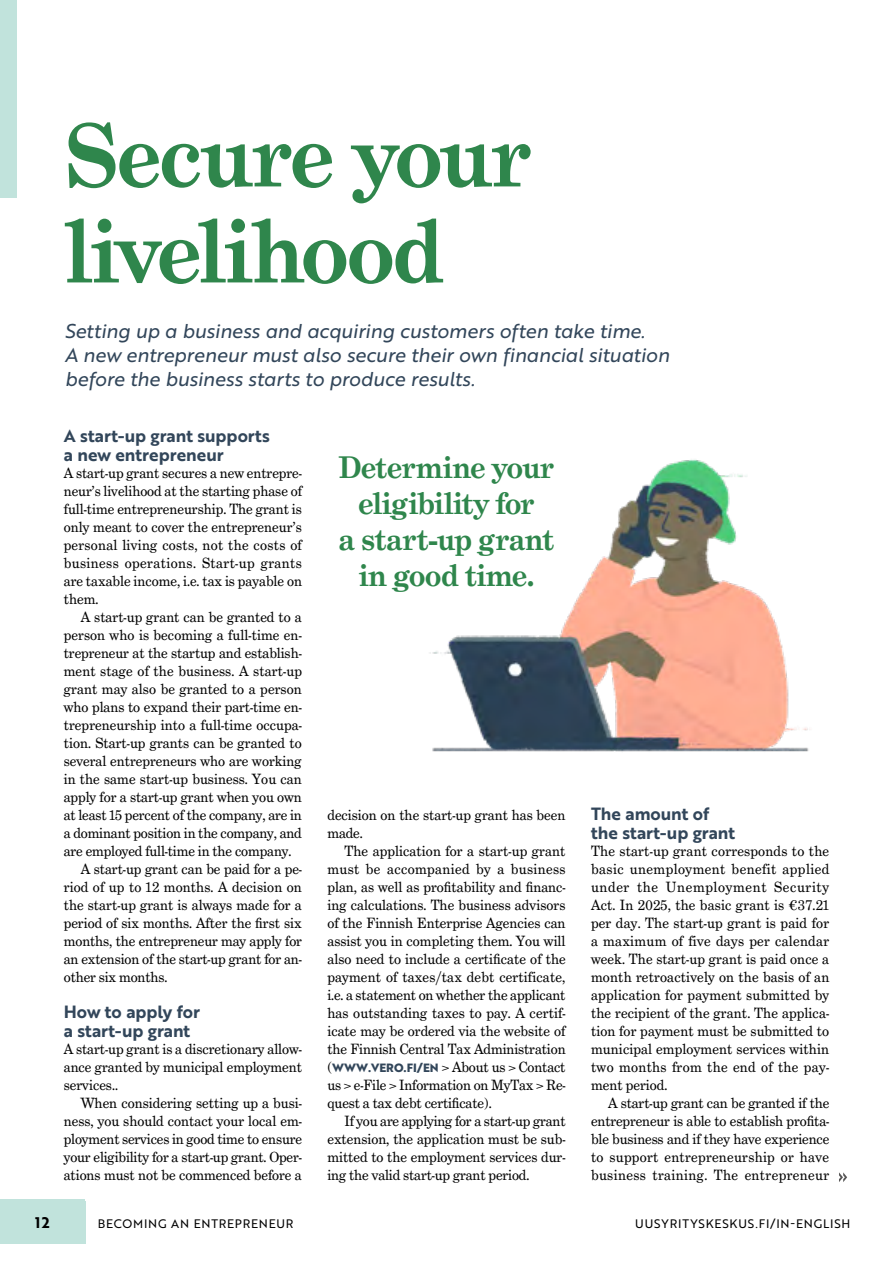
<style>
.page{position:relative;width:893px;height:1263px;background:#fff}
.page>*{position:absolute;margin:0;border:0;box-sizing:border-box;transform-origin:0 0}
._1-_H1__Grad_58__vihrea{font:700 87px/96px "Grad";letter-spacing:-.01em;color:#2f864c}
._5_-_NOSTO__koralli{font:700 30px "Grad";color:#2f864c}
._2_-_INGRESSI{font:19.5px/24px "Brother 1816 Regular Italic";letter-spacing:-.005em;color:#32465a}
._4_-_VÄLIOTSIKKO__Brother_11_5__sin{font:17.25px/18.8px "Brother 1816 Bold";color:#32465a}
.t1{font:15px "Brother 1816 Bold";color:#000}
._3_-_LEIPIS__Grad__SIS{font:14.25px/18px "Grad";letter-spacing:-.01em;color:#000;text-align:justify}
._3_-_LEIPIS__Grad__EI_SIS{font:14.25px/18px "Grad";color:#000;text-align:justify}
.t2{font:12px "Brother 1816 Regular";letter-spacing:.065em;color:#000}
.s1{font-family:"Brother 1816 Extra";font-weight:700;font-size:11.7px;color:#32465a}
</style>
<div class="page">
<div style="left:0;top:1202px;width:85px;height:42px;background:#c1e3dc"></div>
<svg style="left:839px;top:1172px;width:8px;height:10px"></svg>
<img style="left:429px;top:459px;width:380px;height:293px">
<div style="left:0;top:1199px;width:85px;height:42px;background:#c1e3dc"></div>
<div style="left:0;top:0;width:16px;height:198px;background:#c1e3dc"></div>
<h1 class="_1-_H1__Grad_58__vihrea" style="left:65px;top:108px;width:468px">Secure your livelihood</h1>
<p class="_2_-_INGRESSI" style="left:65px;top:318px;width:606px">Setting up a business and acquiring customers often take time.<br>A new entrepreneur must also secure their own financial situation before the business starts to produce results.</p>
<p class="_4_-_VÄLIOTSIKKO__Brother_11_5__sin" style="left:64px;top:426px;width:208px">A start-up grant supports a new entrepreneur</p>
<p class="_3_-_LEIPIS__Grad__EI_SIS" style="left:64px;top:464px;width:240px">A start-up grant secures a new entrepre&shy;neur’s livelihood at the starting phase of full-time entrepreneurship. The grant is only meant to cover the entrepreneur’s personal living costs, not the costs of business operations. Start-up grants are taxable income, i.e. tax is payable on them.</p>
<p class="_3_-_LEIPIS__Grad__SIS" style="left:64px;top:608px;width:240px;text-indent:17px">A start-up grant can be granted to a person who is becoming a full-time en&shy;trepreneur at the startup and establish&shy;ment stage of the business. A start-up grant may also be granted to a person who plans to expand their part-time en&shy;trepreneurship into a full-time occupa&shy;tion. Start-up grants can be granted to several entrepreneurs who are working in the same start-up business. You can apply for a start-up grant when you own at least 15 percent of the company, are in a dominant position in the company, and are employed full-time in the company.</p>
<p class="_3_-_LEIPIS__Grad__SIS" style="left:64px;top:860px;width:240px;text-indent:17px">A start-up grant can be paid for a pe&shy;riod of up to 12 months. A decision on the start-up grant is always made for a period of six months. After the first six months, the entrepreneur may apply for an extension of the start-up grant for an&shy;other six months.</p>
<p class="_4_-_VÄLIOTSIKKO__Brother_11_5__sin" style="left:64px;top:1002px;width:138px">How to apply for a start-up grant</p>
<p class="_3_-_LEIPIS__Grad__EI_SIS" style="left:64px;top:1040px;width:240px">A start-up grant is a discretionary allow&shy;ance granted by municipal employment services..</p>
<p class="_3_-_LEIPIS__Grad__SIS" style="left:64px;top:1094px;width:240px;text-indent:17px">When considering setting up a busi&shy;ness, you should contact your local em&shy;ployment services in good time to ensure your eligibility for a start-up grant. Oper&shy;ations must not be commenced before a</p>
<p class="_5_-_NOSTO__koralli" style="left:339px;top:448px;width:217px">Determine your</p>
<p class="_5_-_NOSTO__koralli" style="left:358px;top:484px;width:178px">eligibility for</p>
<p class="_5_-_NOSTO__koralli" style="left:339px;top:520px;width:217px">a start-up grant</p>
<p class="_5_-_NOSTO__koralli" style="left:359px;top:556px;width:176px">in good time.</p>
<p class="_4_-_VÄLIOTSIKKO__Brother_11_5__sin" style="left:591px;top:804px;width:146px">The amount of the start-up grant</p>
<p class="_3_-_LEIPIS__Grad__EI_SIS" style="left:591px;top:842px;width:240px">The start-up grant corresponds to the basic unemployment benefit applied under the Unemployment Security Act. In 2025, the basic grant is €37.21 per day. The start-up grant is paid for a maximum of five days per calendar week. The start-up grant is paid once a month retroactively on the basis of an application for payment submitted by the recipient of the grant. The applica&shy;tion for payment must be submitted to municipal employment services within two months from the end of the pay&shy;ment period.</p>
<p class="_3_-_LEIPIS__Grad__SIS" style="left:591px;top:1094px;width:240px;text-indent:17px">A start-up grant can be granted if the entrepreneur is able to establish profita&shy;ble business and if they have experience to support entrepreneurship or have business training. The entrepreneur</p>
<p class="_3_-_LEIPIS__Grad__SIS" style="left:327px;top:806px;width:239px">decision on the start-up grant has been made.</p>
<p class="_3_-_LEIPIS__Grad__SIS" style="left:327px;top:842px;width:240px;text-indent:17px">The application for a start-up grant must be accompanied by a business plan, as well as profitability and financ&shy;ing calculations. The business advisors of the Finnish Enterprise Agencies can assist you in completing them. You will also need to include a certificate of the payment of taxes/tax debt certificate, i.e. a statement on whether the applicant has outstanding taxes to pay. A certif&shy;icate may be ordered via the website of the Finnish Central Tax Administration (<span class="s1">WWW.VERO.FI/EN</span> &gt; About us &gt; Contact us &gt; e-File &gt; Information on MyTax &gt; Re&shy;quest a tax debt certificate).</p>
<p class="_3_-_LEIPIS__Grad__SIS" style="left:327px;top:1112px;width:240px;text-indent:17px">If you are applying for a start-up grant extension, the application must be sub&shy;mitted to the employment services dur&shy;ing the valid start-up grant period.</p>
<p class="t1" style="left:35px;top:1211px;width:16px">12</p>
<p class="t2" style="left:98px;top:1215px;width:197px">BECOMING AN ENTREPRENEUR</p>
<p class="t2" style="left:635px;top:1215px;width:217px">UUSYRITYSKESKUS.FI/IN-ENGLISH</p>
</div>
